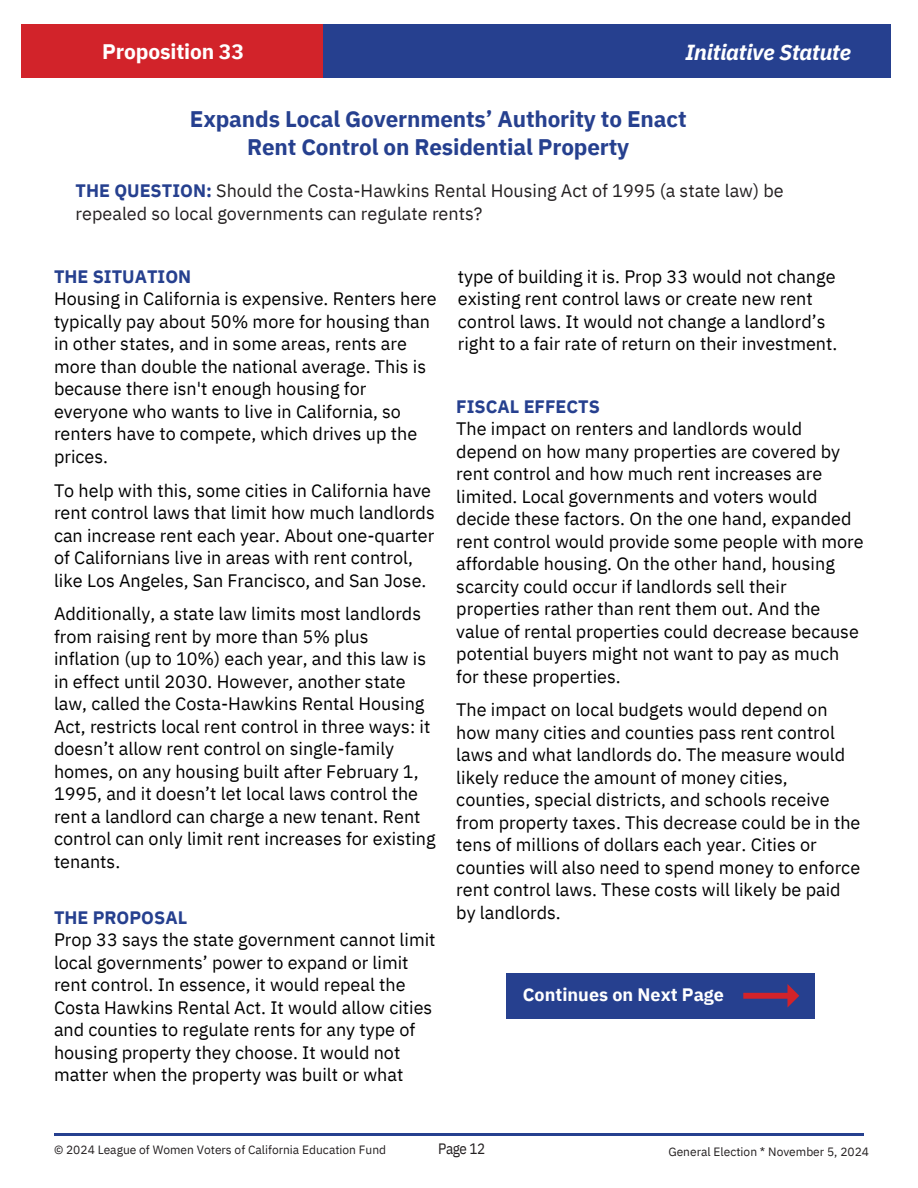
<style>
.page{position:relative;width:918px;height:1188px;background:#fff}
.page>*{position:absolute;margin:0;border:0;box-sizing:border-box;transform-origin:0 0}
.t1{font:700 22.5px/28.2px "IBM Plex Sans";letter-spacing:-.005em;color:#26408f;text-align:center}
.t2{font:italic 700 21.75px "IBM Plex Sans";letter-spacing:-.005em;color:#fff}
.t3{font:700 21px "IBM Plex Sans";letter-spacing:-.005em;color:#fff}
.t4{font:18px/22.5px "IBM Plex Sans";color:#000}
.t5{font:18px/22.5px "IBM Plex Sans";color:#231f20}
.t6{font:700 18px "IBM Plex Sans";color:#fff}
.t7{font:15px "IBM Plex Sans Cond";letter-spacing:-.03em;color:#231f20}
.t8{font:12px "IBM Plex Sans";color:#231f20}
.s1{font-weight:700;color:#26408f}
</style>
<div class="page">
<hr style="left:54px;top:1133px;width:810px;height:3px;background:#26408f">
<div style="left:323px;top:25px;width:568px;height:52px;background:#26408f"></div>
<div style="left:22px;top:25px;width:301px;height:52px;background:#d2232a"></div>
<div style="left:506px;top:973px;width:309px;height:46px;background:#26408f"></div>
<svg style="left:743px;top:984px;width:56px;height:24px"></svg>
<h3 class="t3" style="left:102px;top:37px;width:143px">Proposition 33</h3>
<h2 class="t2" style="left:685px;top:38px;width:167px">Initiative Statute</h2>
<h3 class="t1" style="left:190px;top:105px;width:498px">Expands Local Governments’ Authority to Enact<br>Rent Control on Residential Property</h3>
<p class="t5" style="left:76px;top:179px;width:710px"><span class="s1">THE QUESTION:</span> Should the Costa-Hawkins Rental Housing Act of 1995 (a state law) be repealed so local governments can regulate rents?</p>
<h3 class="t4" style="left:54px;top:265px;width:384px"><span class="s1">THE SITUATION<br></span>Housing in California is expensive. Renters here typically pay about 50% more for housing than in other states, and in some areas, rents are more than double the national average. This is because there isn't enough housing for everyone who wants to live in California, so renters have to compete, which drives up the prices.</h3>
<h3 class="t4" style="left:54px;top:479px;width:382px">To help with this, some cities in California have rent control laws that limit how much landlords can increase rent each year. About one-quarter of Californians live in areas with rent control, like Los Angeles, San Francisco, and San Jose.</h3>
<h3 class="t4" style="left:54px;top:602px;width:383px">Additionally, a state law limits most landlords from raising rent by more than 5% plus inflation (up to 10%) each year, and this law is in effect until 2030. However, another state law, called the Costa-Hawkins Rental Housing Act, restricts local rent control in three ways: it doesn’t allow rent control on single-family homes, on any housing built after February 1, 1995, and it doesn’t let local laws control the rent a landlord can charge a new tenant. Rent control can only limit rent increases for existing tenants.</h3>
<h3 class="t4" style="left:54px;top:906px;width:383px"><span class="s1">THE PROPOSAL<br></span>Prop 33 says the state government cannot limit local governments’ power to expand or limit rent control. In essence, it would repeal the Costa Hawkins Rental Act. It would allow cities and counties to regulate rents for any type of housing property they choose. It would not matter when the property was built or what</h3>
<h4 class="t4" style="left:458px;top:265px;width:381px">type of building it is. Prop 33 would not change existing rent control laws or create new rent control laws. It would not change a landlord’s right to a fair rate of return on their investment.</h4>
<h3 class="t4" style="left:456px;top:395px;width:409px"><span class="s1">FISCAL EFFECTS<br></span>The impact on renters and landlords would depend on how many properties are covered by rent control and how much rent increases are limited. Local governments and voters would decide these factors. On the one hand, expanded rent control would provide some people with more affordable housing. On the other hand, housing scarcity could occur if landlords sell their properties rather than rent them out. And the value of rental properties could decrease because potential buyers might not want to pay as much for these properties.</h3>
<h3 class="t4" style="left:456px;top:698px;width:406px">The impact on local budgets would depend on how many cities and counties pass rent control laws and what landlords do. The measure would likely reduce the amount of money cities, counties, special districts, and schools receive from property taxes. This decrease could be in the tens of millions of dollars each year. Cities or counties will also need to spend money to enforce rent control laws. These costs will likely be paid by landlords.</h3>
<p class="t6" style="left:523px;top:982px;width:203px">Continues on Next Page</p>
<h1 class="t8" style="left:54px;top:1141px;width:334px">© 2024 League of Women Voters of California Education Fund</h1>
<h1 class="t7" style="left:438px;top:1138px;width:48px">Page 12</h1>
<h1 class="t8" style="left:668px;top:1143px;width:202px">General Election * November 5, 2024</h1>
</div>
